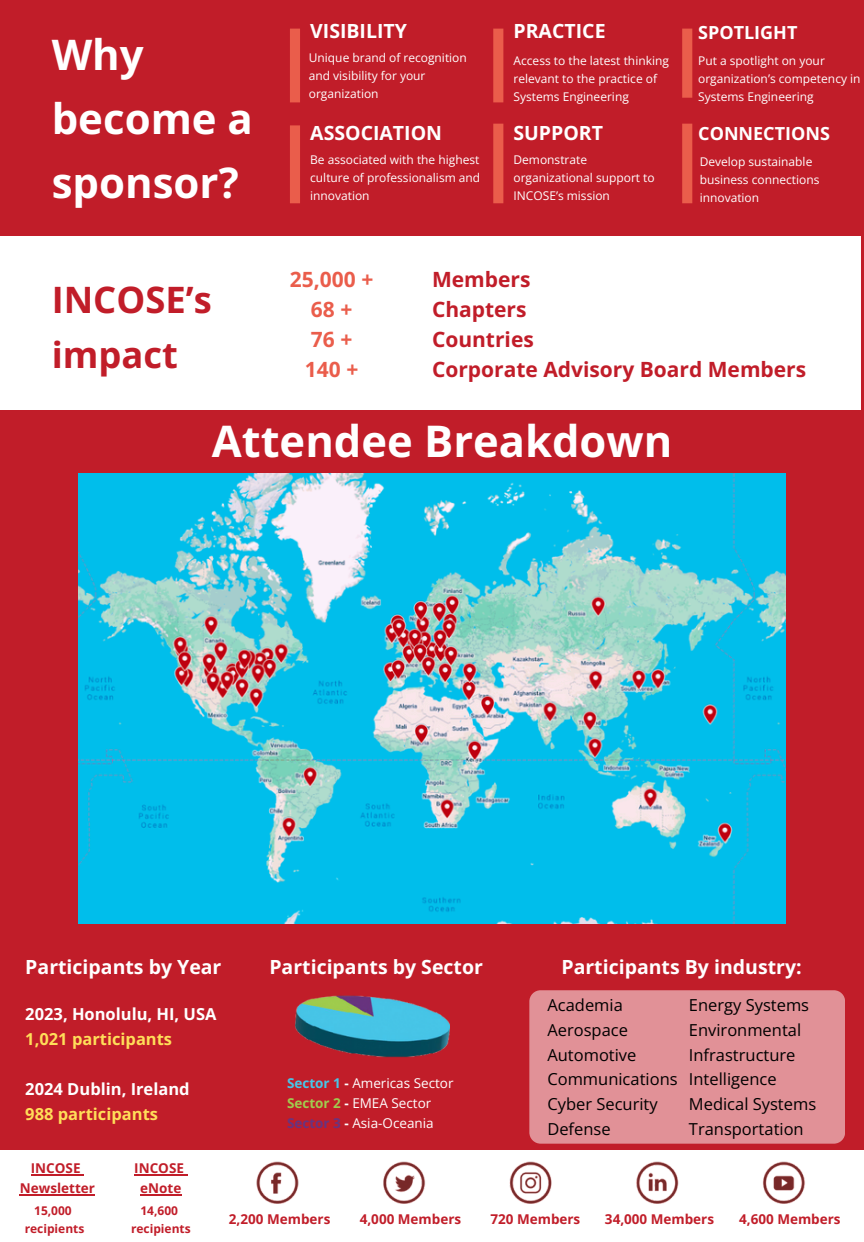
<style>
.page{position:relative;width:864px;height:1242px;background:#c11d29}
.page>*{position:absolute;margin:0;border:0;box-sizing:border-box;transform-origin:0 0}
.t1{font:700 43.5px "Open Sans";color:#fff}
.t2{font:700 42px/64.2px "Open Sans";color:#fff}
.t3{font:700 36.3px/55.2px "Open Sans";color:#c11d29}
.t4{font:700 21px "Open Sans";color:#c11d29}
.t5{font:700 21px "Open Sans";color:#ea5d4b}
.t6{font:700 19.5px "Open Sans";color:#fff}
.t7{font:700 18px "Open Sans";color:#fff}
.t8{font:16.5px "Open Sans";color:#000}
.t9{font:700 16.5px/25px "Open Sans";color:#fff}
.t10{font:700 13.5px "Open Sans";color:#c11d29}
.t11{font:13.5px "Open Sans";color:#fff}
.t12{font:12px/18px "Open Sans";color:#fff}
.t13{font:700 12px "Open Sans";color:#c11d29}
.s1{color:#ffde59}
.s2{font-weight:700;color:#47c6e8}
.s3{font-weight:700}
.s4{font-weight:700;color:#a0cb4f}
.s5{font-weight:700;color:#68347f}
</style>
<div class="page">
<div style="left:0;top:236px;width:861px;height:173px;background:#fff"></div>
<div style="left:290px;top:29px;width:10px;height:73px;background:#ea5d4b"></div>
<div style="left:493px;top:124px;width:10px;height:79px;background:#ea5d4b"></div>
<div style="left:493px;top:29px;width:10px;height:73px;background:#ea5d4b"></div>
<div style="left:682px;top:124px;width:10px;height:79px;background:#ea5d4b"></div>
<div style="left:682px;top:29px;width:10px;height:69px;background:#ea5d4b"></div>
<div style="left:290px;top:125px;width:10px;height:78px;background:#ea5d4b"></div>
<img style="left:295px;top:995px;width:154px;height:63px">
<div style="left:0;top:1150px;width:864px;height:92px;background:#fff"></div>
<img style="left:256px;top:1161px;width:549px;height:43px">
<img style="left:78px;top:474px;width:708px;height:450px">
<div style="left:529px;top:990px;width:316px;height:154px;background:#e19197;border-radius:11px"></div>
<hr style="left:31px;top:1174px;width:50px;height:1px;background:#c11d29">
<hr style="left:20px;top:1195px;width:75px;height:1px;background:#c11d29">
<hr style="left:134px;top:1174px;width:50px;height:1px;background:#c11d29">
<hr style="left:140px;top:1195px;width:41px;height:1px;background:#c11d29">
<h1 class="t2" style="left:52px;top:22px;width:203px">Why become a sponsor?</h1>
<p class="t3" style="left:52px;top:272px;width:162px">INCOSE’s impact</p>
<p class="t6" style="left:310px;top:17px;width:98px">VISIBILITY</p>
<p class="t6" style="left:514px;top:17px;width:94px">PRACTICE</p>
<h3 class="t7" style="left:698px;top:19px;width:101px">SPOTLIGHT</h3>
<p class="t12" style="left:309px;top:48px;width:160px">Unique brand of recognition and visibility for your organization</p>
<p class="t12" style="left:514px;top:51px;width:157px">Access to the latest thinking relevant to the practice of<br>Systems Engineering</p>
<h3 class="t12" style="left:698px;top:51px;width:164px">Put a spotlight on your organization’s competency in<br>Systems Engineering</h3>
<h3 class="t6" style="left:310px;top:119px;width:133px">ASSOCIATION</h3>
<p class="t6" style="left:514px;top:119px;width:91px">SUPPORT</p>
<p class="t7" style="left:698px;top:120px;width:133px">CONNECTIONS</p>
<h5 class="t12" style="left:310px;top:151px;width:172px;text-align:justify">Be associated with the highest culture of professionalism and innovation</h5>
<p class="t12" style="left:514px;top:151px;width:143px">Demonstrate organizational support to<br>INCOSE’s mission</p>
<p class="t12" style="left:700px;top:152px;width:121px">Develop sustainable business connections innovation</p>
<h3 class="t5" style="left:290px;top:265px;width:85px">25,000 +</h3>
<p class="t5" style="left:311px;top:295px;width:43px">68 +</p>
<p class="t5" style="left:311px;top:325px;width:43px">76 +</p>
<h5 class="t5" style="left:305px;top:355px;width:55px">140 +</h5>
<p class="t4" style="left:432px;top:265px;width:100px">Members</p>
<h2 class="t4" style="left:432px;top:295px;width:96px">Chapters</h2>
<h4 class="t4" style="left:432px;top:325px;width:103px">Countries</h4>
<h4 class="t4" style="left:432px;top:355px;width:376px">Corporate Advisory Board Members</h4>
<h4 class="t1" style="left:212px;top:410px;width:462px">Attendee Breakdown</h4>
<p class="t6" style="left:25px;top:954px;width:198px">Participants by Year</p>
<h4 class="t9" style="left:25px;top:1001px;width:193px">2023, Honolulu, HI, USA<br><span class="s1">1,021 participants</span></h4>
<h4 class="t6" style="left:269px;top:954px;width:215px">Participants by Sector</h4>
<h4 class="t9" style="left:25px;top:1076px;width:166px">2024 Dublin, Ireland<br><span class="s1">988 participants</span></h4>
<h4 class="t11" style="left:287px;top:1074px;width:168px"><span class="s2">Sector 1</span> <span class="s3">-</span> Americas Sector</h4>
<h4 class="t11" style="left:287px;top:1094px;width:146px"><span class="s4">Sector 2</span> <span class="s3">-</span> EMEA Sector</h4>
<h1 class="t11" style="left:287px;top:1114px;width:148px"><span class="s5">Sector 3</span> <span class="s3">-</span> Asia-Oceania</h1>
<p class="t10" style="left:31px;top:1159px;width:51px">INCOSE</p>
<p class="t10" style="left:20px;top:1179px;width:77px">Newsletter</p>
<p class="t10" style="left:134px;top:1159px;width:51px">INCOSE</p>
<h6 class="t10" style="left:140px;top:1179px;width:43px">eNote</h6>
<p class="t6" style="left:561px;top:954px;width:242px">Participants By industry:</p>
<p class="t8" style="left:547px;top:994px;width:77px">Academia</p>
<p class="t8" style="left:547px;top:1018px;width:82px">Aerospace</p>
<p class="t8" style="left:547px;top:1043px;width:91px">Automotive</p>
<p class="t8" style="left:547px;top:1068px;width:132px">Communications</p>
<p class="t8" style="left:547px;top:1093px;width:112px">Cyber Security</p>
<p class="t8" style="left:547px;top:1117px;width:65px">Defense</p>
<p class="t8" style="left:689px;top:994px;width:122px">Energy Systems</p>
<h4 class="t8" style="left:689px;top:1018px;width:114px">Environmental</h4>
<h4 class="t8" style="left:689px;top:1043px;width:108px">Infrastructure</h4>
<h4 class="t8" style="left:689px;top:1068px;width:89px">Intelligence</h4>
<h6 class="t8" style="left:689px;top:1093px;width:129px">Medical Systems</h6>
<p class="t8" style="left:689px;top:1117px;width:116px">Transportation</p>
<p class="t13" style="left:34px;top:1202px;width:39px">15,000</p>
<p class="t13" style="left:25px;top:1220px;width:61px">recipients</p>
<p class="t13" style="left:140px;top:1202px;width:39px">14,600</p>
<p class="t13" style="left:131px;top:1220px;width:61px">recipients</p>
<p class="t10" style="left:229px;top:1210px;width:103px">2,200 Members</p>
<p class="t10" style="left:360px;top:1210px;width:103px">4,000 Members</p>
<p class="t10" style="left:490px;top:1210px;width:91px">720 Members</p>
<p class="t10" style="left:605px;top:1210px;width:111px">34,000 Members</p>
<p class="t10" style="left:739px;top:1210px;width:103px">4,600 Members</p>
</div>
